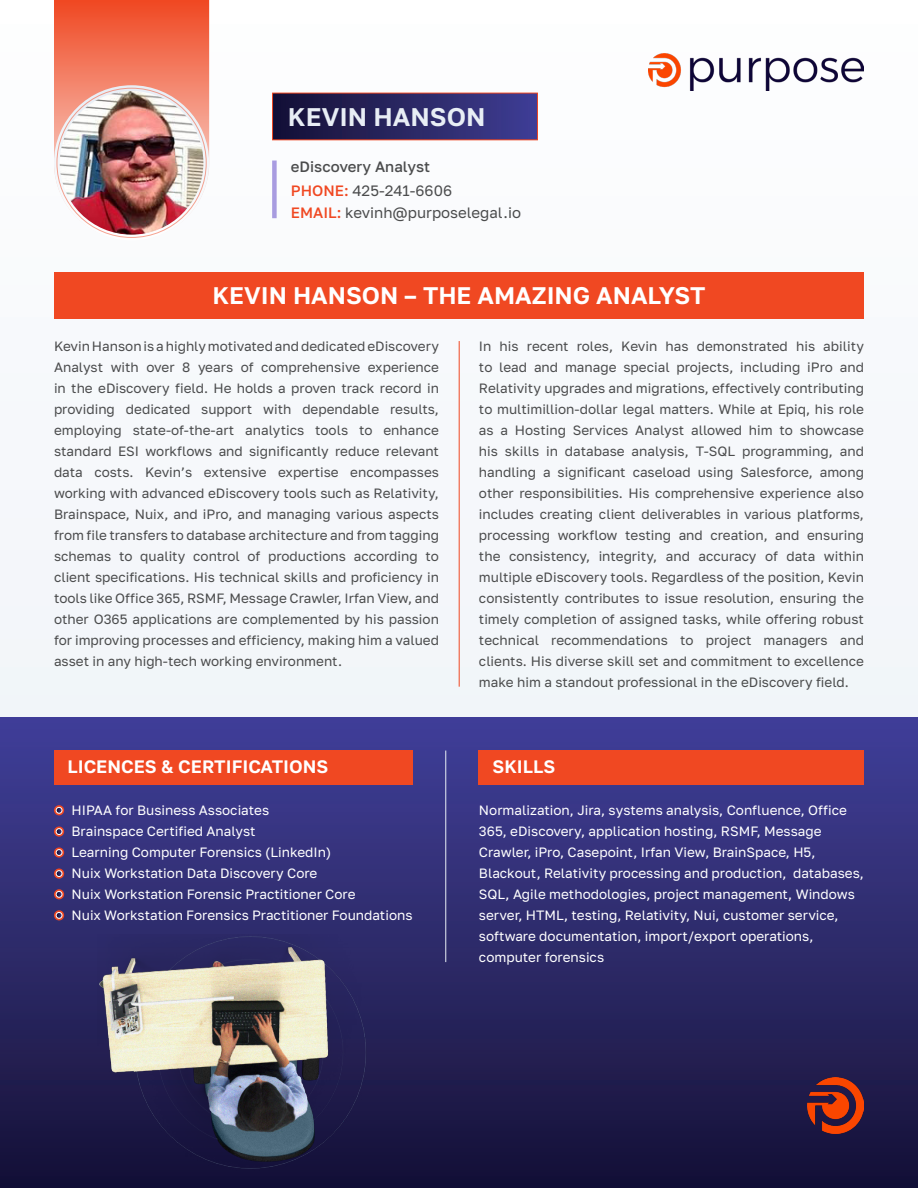
<style>
.page{position:relative;width:918px;height:1188px;background:#f6f8fb}
.page>*{position:absolute;margin:0;border:0;box-sizing:border-box;transform-origin:0 0}
.t1{font:600 25.5px "Golos Text";color:#e8eef5}
.t2{font:600 24px "Golos Text";color:#fff}
.t3{font:600 18px "Golos Text";color:#fff}
.t4{font:15px "Golos Text";color:#4b4c4d}
.t5{font:500 15px "Golos Text";color:#4b4c4d}
.t6{font:13.5px/21px "Golos Text";color:#4b4c4d;text-align:justify}
.t7{font:13.5px/21px "Golos Text";color:#fff}
.s1{font-weight:500;color:#f04822}
</style>
<div class="page">
<img style="left:649px;top:54px;width:215px;height:37px">
<div style="left:0;top:717px;width:918px;height:471px;background:linear-gradient(to bottom,#42409a,#151136)"></div>
<div style="left:54px;top:272px;width:810px;height:46px;background:#f04822"></div>
<svg style="left:54px;top:0;width:155px;height:192px;background:#f26f51"></svg>
<svg style="left:54px;top:85px;width:155px;height:155px"></svg>
<img style="left:60px;top:91px;width:143px;height:144px;border-radius:72px">
<svg style="left:272px;top:92px;width:266px;height:49px;background:#382d64"></svg>
<div style="left:272px;top:161px;width:5px;height:57px;background:#a99ce0"></div>
<img style="left:808px;top:1078px;width:56px;height:56px">
<hr style="left:459px;top:341px;width:1px;height:346px;background:#f04822">
<div style="left:479px;top:751px;width:385px;height:34px;background:#f04822"></div>
<div style="left:54px;top:751px;width:359px;height:34px;background:#f04822"></div>
<svg style="left:54px;top:805px;width:10px;height:10px"></svg>
<svg style="left:56px;top:807px;width:6px;height:6px"></svg>
<div style="left:56px;top:807px;width:6px;height:7px;border:1px solid #fff;border-radius:50%"></div>
<svg style="left:54px;top:826px;width:10px;height:11px"></svg>
<svg style="left:56px;top:829px;width:6px;height:6px"></svg>
<div style="left:56px;top:828px;width:6px;height:7px;border:1px solid #fff;border-radius:50%"></div>
<svg style="left:54px;top:847px;width:10px;height:11px"></svg>
<div style="left:56px;top:849px;width:6px;height:7px;border:1px solid #fff;border-radius:50%"></div>
<svg style="left:54px;top:869px;width:10px;height:10px"></svg>
<svg style="left:56px;top:871px;width:6px;height:6px"></svg>
<div style="left:56px;top:870px;width:6px;height:7px;border:1px solid #fff;border-radius:50%"></div>
<svg style="left:54px;top:889px;width:10px;height:10px"></svg>
<svg style="left:56px;top:891px;width:6px;height:6px"></svg>
<div style="left:56px;top:891px;width:6px;height:7px;border:1px solid #fff;border-radius:50%"></div>
<svg style="left:54px;top:910px;width:10px;height:10px"></svg>
<svg style="left:56px;top:912px;width:6px;height:6px"></svg>
<div style="left:56px;top:912px;width:6px;height:7px;border:1px solid #fff;border-radius:50%"></div>
<img style="left:97px;top:934px;width:272px;height:237px">
<hr style="left:445px;top:751px;width:1px;height:211px;background:#e8eef5">
<p class="t1" style="left:288px;top:101px;width:199px">KEVIN HANSON</p>
<p class="t5" style="left:291px;top:157px;width:141px">eDiscovery Analyst</p>
<p class="t4" style="left:291px;top:181px;width:163px"><span class="s1">PHONE:</span> 425-241-6606</p>
<p class="t4" style="left:291px;top:204px;width:232px"><span class="s1">EMAIL:</span> kevinh@purposelegal.io</p>
<p class="t2" style="left:212px;top:281px;width:495px">KEVIN HANSON – THE AMAZING ANALYST</p>
<p class="t6" style="left:54px;top:335px;width:387px">Kevin Hanson is a highly motivated and dedicated eDiscovery Analyst with over 8 years of comprehensive experience in the eDiscovery field. He holds a proven track record in providing dedicated support with dependable results, employing state-of-the-art analytics tools to enhance standard ESI workflows and significantly reduce relevant data costs. Kevin’s extensive expertise encompasses working with advanced eDiscovery tools such as Relativity, Brainspace, Nuix, and iPro, and managing various aspects from file transfers to database architecture and from tagging schemas to quality control of productions according to client specifications. His technical skills and proficiency in tools like Office 365, RSMF, Message Crawler, Irfan View, and other O365 applications are complemented by his passion for improving processes and efficiency, making him a valued asset in any high-tech working environment.</p>
<p class="t6" style="left:479px;top:335px;width:387px">In his recent roles, Kevin has demonstrated his ability to lead and manage special projects, including iPro and Relativity upgrades and migrations, effectively contributing to multimillion-dollar legal matters. While at Epiq, his role as a Hosting Services Analyst allowed him to showcase his skills in database analysis, T-SQL programming, and handling a significant caseload using Salesforce, among other responsibilities. His comprehensive experience also includes creating client deliverables in various platforms, processing workflow testing and creation, and ensuring the consistency, integrity, and accuracy of data within multiple eDiscovery tools. Regardless of the position, Kevin consistently contributes to issue resolution, ensuring the timely completion of assigned tasks, while offering robust technical recommendations to project managers and clients. His diverse skill set and commitment to excellence make him a standout professional in the eDiscovery field.</p>
<p class="t3" style="left:68px;top:756px;width:262px">LICENCES &amp; CERTIFICATIONS</p>
<p class="t7" style="left:72px;top:800px;width:199px">HIPAA for Business Associates</p>
<p class="t7" style="left:72px;top:821px;width:186px">Brainspace Certified Analyst</p>
<p class="t7" style="left:72px;top:842px;width:261px">Learning Computer Forensics (LinkedIn)</p>
<p class="t7" style="left:72px;top:863px;width:247px">Nuix Workstation Data Discovery Core</p>
<p class="t7" style="left:72px;top:884px;width:285px">Nuix Workstation Forensic Practitioner Core</p>
<p class="t7" style="left:72px;top:905px;width:342px">Nuix Workstation Forensics Practitioner Foundations</p>
<p class="t3" style="left:492px;top:756px;width:64px">SKILLS</p>
<p class="t7" style="left:479px;top:800px;width:387px">Normalization, Jira, systems analysis, Confluence, Office 365, eDiscovery, application hosting, RSMF, Message Crawler, iPro, Casepoint, Irfan View, BrainSpace, H5, Blackout, Relativity processing and production, databases, SQL, Agile methodologies, project management, Windows server, HTML, testing, Relativity, Nui, customer service, software documentation, import/export operations, computer forensics</p>
</div>
